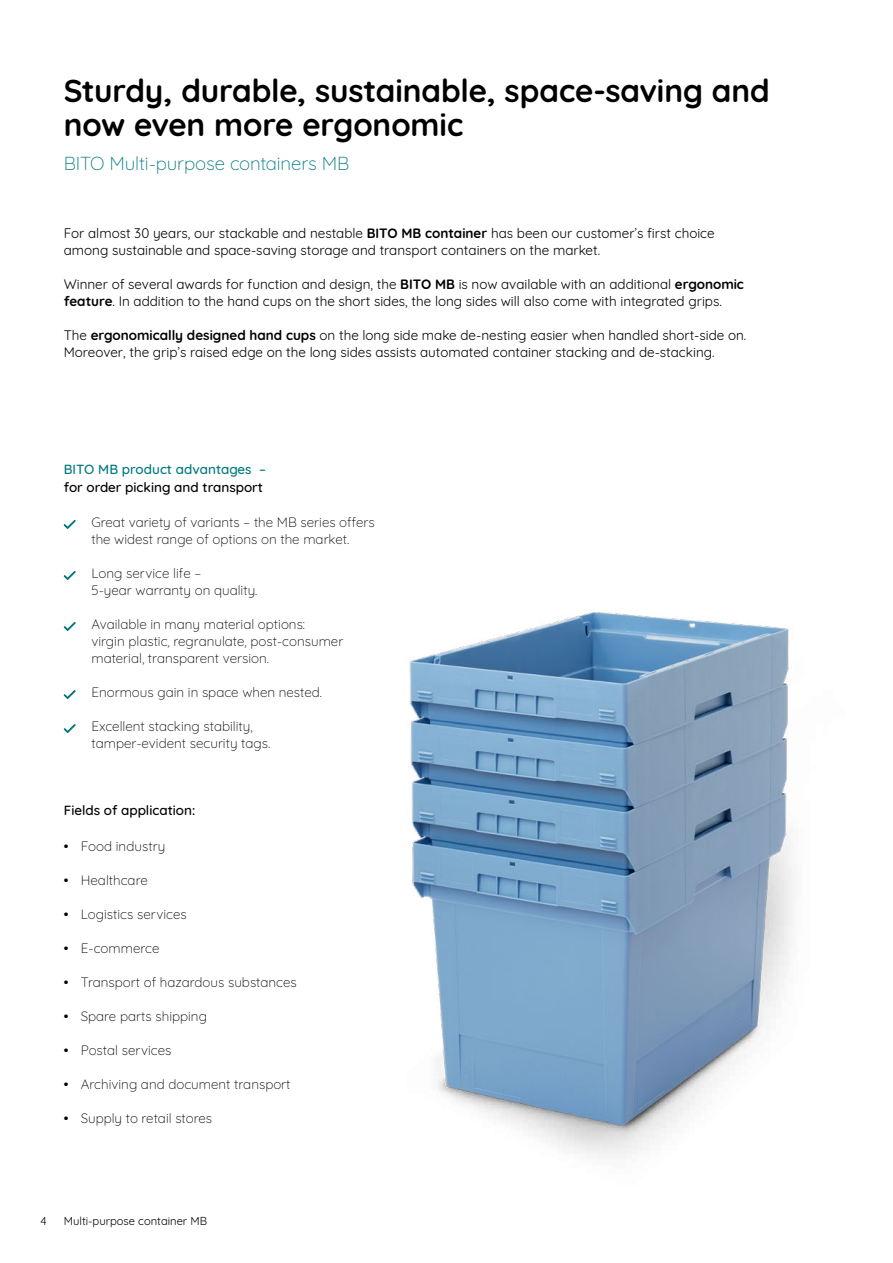
<style>
.page{position:relative;width:893px;height:1263px;background:#fff}
.page>*{position:absolute;margin:0;border:0;box-sizing:border-box;transform-origin:0 0}
.t1{font:700 31.5px/34px "Quicksand";letter-spacing:-.005em;color:#000}
.t2{font:300 18.75px "Quicksand";letter-spacing:-.01em;color:#007a80}
.t3{font:13.5px/17px "Quicksand";color:#000}
.t4{font:300 13.5px/17px "Quicksand";color:#000}
.t5{font:500 13.5px "Quicksand";color:#000}
.t6{font:500 13.5px "Quicksand";color:#007a80}
.t7{font:11.25px "Quicksand";color:#000}
.s1{font-weight:700}
</style>
<div class="page">
<img style="left:408px;top:612px;width:386px;height:546px">
<hr style="left:892px;top:455px;width:1px;height:413px;background:#c6c6c6">
<svg style="left:63px;top:520px;width:13px;height:9px"></svg>
<svg style="left:63px;top:571px;width:13px;height:9px"></svg>
<svg style="left:63px;top:622px;width:13px;height:9px"></svg>
<svg style="left:63px;top:690px;width:13px;height:9px"></svg>
<svg style="left:63px;top:724px;width:13px;height:9px"></svg>
<h1 class="t1" style="left:64px;top:71px;width:707px">Sturdy, durable, sustainable, space-saving and now even more ergonomic</h1>
<h2 class="t2" style="left:64px;top:149px;width:287px">BITO Multi-purpose containers MB</h2>
<p class="t3" style="left:64px;top:223px;width:652px">For almost 30 years, our stackable and nestable <span class="s1">BITO MB container</span> has been our customer’s first choice among sustainable and space-saving storage and transport containers on the market.</p>
<p class="t3" style="left:64px;top:274px;width:682px">Winner of several awards for function and design, the <span class="s1">BITO MB</span> is now available with an additional <span class="s1">ergonomic feature</span>. In addition to the hand cups on the short sides, the long sides will also come with integrated grips.</p>
<p class="t3" style="left:64px;top:326px;width:684px">The <span class="s1">ergonomically designed hand cups</span> on the long side make de-nesting easier when handled short-side on.<br>Moreover, the grip’s raised edge on the long sides assists automated container stacking and de-stacking.</p>
<p class="t6" style="left:64px;top:459px;width:204px">BITO MB product advantages –</p>
<p class="t5" style="left:64px;top:477px;width:201px">for order picking and transport</p>
<p class="t4" style="left:91px;top:513px;width:285px">Great variety of variants – the MB series offers the widest range of options on the market.</p>
<p class="t4" style="left:91px;top:564px;width:167px">Long service life –<br>5-year warranty on quality.</p>
<p class="t4" style="left:91px;top:615px;width:253px">Available in many material options:<br>virgin plastic, regranulate, post-consumer material, transparent version.</p>
<p class="t4" style="left:91px;top:683px;width:232px">Enormous gain in space when nested.</p>
<p class="t4" style="left:91px;top:717px;width:180px">Excellent stacking stability, tamper-evident security tags.</p>
<p class="t5" style="left:64px;top:799px;width:133px">Fields of application:</p>
<p class="t5" style="left:64px;top:835px;width:6px">•</p>
<p class="t5" style="left:64px;top:869px;width:6px">•</p>
<p class="t5" style="left:64px;top:903px;width:6px">•</p>
<p class="t5" style="left:64px;top:937px;width:6px">•</p>
<p class="t5" style="left:64px;top:971px;width:6px">•</p>
<p class="t5" style="left:64px;top:1005px;width:6px">•</p>
<p class="t5" style="left:64px;top:1039px;width:6px">•</p>
<p class="t5" style="left:64px;top:1073px;width:6px">•</p>
<p class="t5" style="left:64px;top:1107px;width:6px">•</p>
<p class="t4" style="left:81px;top:836px;width:86px">Food industry</p>
<p class="t4" style="left:81px;top:870px;width:68px">Healthcare</p>
<p class="t4" style="left:81px;top:904px;width:107px">Logistics services</p>
<p class="t4" style="left:81px;top:938px;width:80px">E-commerce</p>
<p class="t4" style="left:81px;top:972px;width:218px">Transport of hazardous substances</p>
<p class="t4" style="left:81px;top:1006px;width:128px">Spare parts shipping</p>
<p class="t4" style="left:81px;top:1040px;width:92px">Postal services</p>
<p class="t4" style="left:81px;top:1074px;width:211px">Archiving and document transport</p>
<p class="t4" style="left:81px;top:1108px;width:133px">Supply to retail stores</p>
<p class="t7" style="left:41px;top:1212px;width:8px">4</p>
<p class="t7" style="left:64px;top:1212px;width:145px">Multi-purpose container MB</p>
</div>
